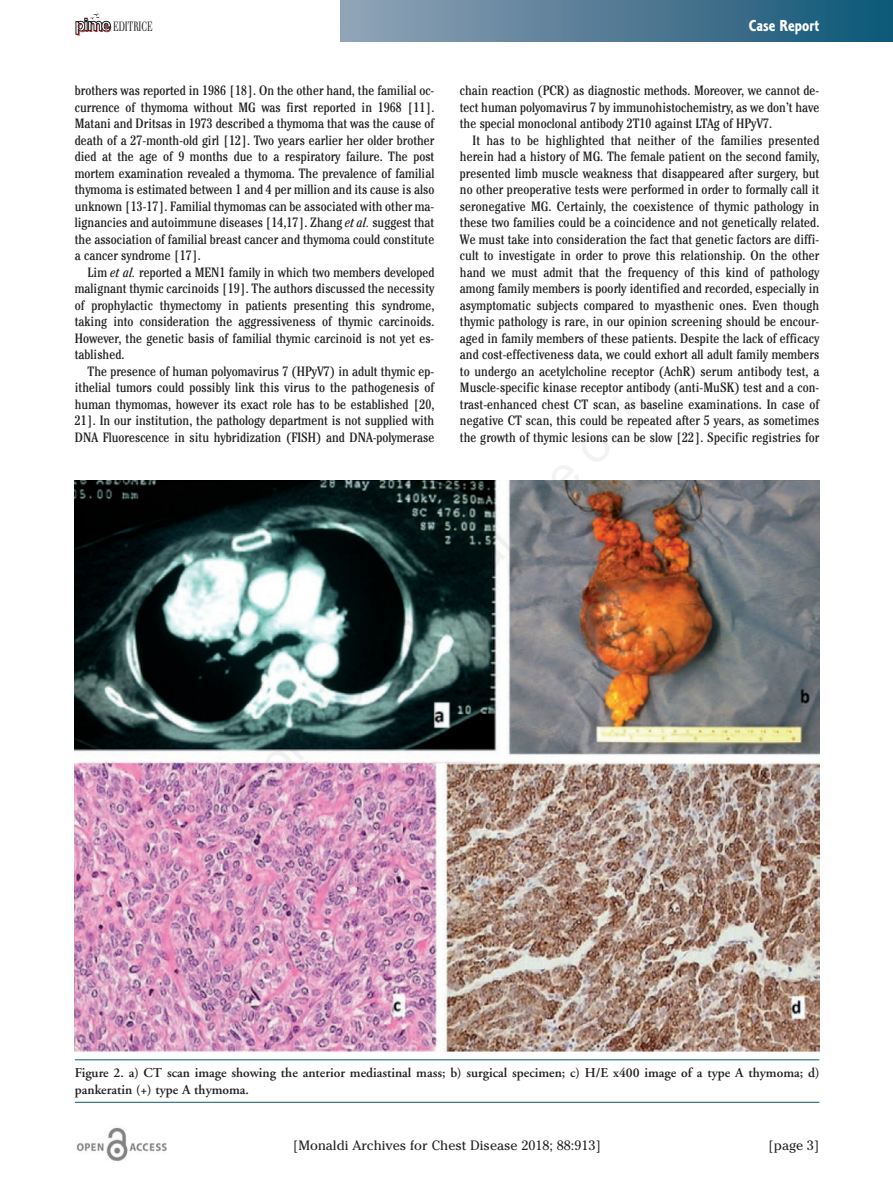
<style>
.page{position:relative;width:893px;height:1190px;background:#fff}
.page>*{position:absolute;margin:0;border:0;box-sizing:border-box;transform-origin:0 0}
.t1{font:16.5px "Corinthian Bold Condensed Plain";color:#fff}
.t2{font:condensed 13.5px/16.5px "Cheltenham";color:#231f20;text-align:justify}
.t3{font:600 13.5px/16.5px "Adobe Garamond";color:#231f20}
.t4{font:13.5px "Cheltenham";color:#231f20}
.t5{font:13.2px "Walbaum";color:#231f20;scale:.6 1}
.s1{font-family:"Helvetica";font-weight:700;font-size:17.25px;color:#ee1d23}
.s2{font-family:"Helvetica";font-weight:700;font-size:17.25px;color:#fff}
.s3{font-style:italic}
</style>
<div class="page">
<img style="left:76px;top:1127px;width:91px;height:34px">
<div style="left:341px;top:0;width:551px;height:41px;background:linear-gradient(to right,#94a2b6,#105676)"></div>
<svg style="left:90px;top:14px;width:10px;height:6px"></svg>
<img style="left:75px;top:480px;width:744px;height:571px">
<hr style="left:75px;top:1059px;width:744px;height:1px;background:#0c5876">
<hr style="left:75px;top:1102px;width:744px;height:1px;background:#0c5876">
<p class="t5" style="left:76px;top:21px;width:129px"><span class="s1">p</span><span class="s2">ime</span> EDITRICE</p>
<p class="t2" style="left:75px;top:83px;width:361px">brothers was reported in 1986 [18]. On the other hand, the familial oc&shy;currence of thymoma without MG was first reported in 1968 [11].<br>Matani and Dritsas in 1973 described a thymoma that was the cause of death of a 27-month-old girl [12]. Two years earlier her older brother died at the age of 9 months due to a respiratory failure. The post mortem examination revealed a thymoma. The prevalence of familial thymoma is estimated between 1 and 4 per million and its cause is also unknown [13-17]. Familial thymomas can be associated with other ma&shy;lignancies and autoimmune diseases [14,17]. Zhang <span class="s3">et al.</span> suggest that the association of familial breast cancer and thymoma could constitute a cancer syndrome [17].</p>
<p class="t2" style="left:75px;top:265px;width:361px;text-indent:13px">Lim <span class="s3">et al.</span> reported a MEN1 family in which two members developed malignant thymic carcinoids [19]. The authors discussed the necessity of prophylactic thymectomy in patients presenting this syndrome, taking into consideration the aggressiveness of thymic carcinoids.<br>However, the genetic basis of familial thymic carcinoid is not yet es&shy;tablished.</p>
<p class="t2" style="left:75px;top:364px;width:361px;text-indent:13px">The presence of human polyomavirus 7 (HPyV7) in adult thymic ep&shy;ithelial tumors could possibly link this virus to the pathogenesis of human thymomas, however its exact role has to be established [20, 21]. In our institution, the pathology department is not supplied with DNA Fluorescence in situ hybridization (FISH) and DNA-polymerase</p>
<p class="t1" style="left:748px;top:20px;width:72px">Case Report</p>
<p class="t2" style="left:460px;top:83px;width:361px">chain reaction (PCR) as diagnostic methods. Moreover, we cannot de&shy;tect human polyomavirus 7 by immunohistochemistry, as we don’t have the special monoclonal antibody 2T10 against LTAg of HPyV7.</p>
<p class="t2" style="left:460px;top:133px;width:361px;text-indent:13px">It has to be highlighted that neither of the families presented herein had a history of MG. The female patient on the second family, presented limb muscle weakness that disappeared after surgery, but no other preoperative tests were performed in order to formally call it seronegative MG. Certainly, the coexistence of thymic pathology in these two families could be a coincidence and not genetically related.<br>We must take into consideration the fact that genetic factors are diffi&shy;cult to investigate in order to prove this relationship. On the other hand we must admit that the frequency of this kind of pathology among family members is poorly identified and recorded, especially in asymptomatic subjects compared to myasthenic ones. Even though thymic pathology is rare, in our opinion screening should be encour&shy;aged in family members of these patients. Despite the lack of efficacy and cost-effectiveness data, we could exhort all adult family members to undergo an acetylcholine receptor (AchR) serum antibody test, a Muscle-specific kinase receptor antibody (anti-MuSK) test and a con&shy;trast-enhanced chest CT scan, as baseline examinations. In case of negative CT scan, this could be repeated after 5 years, as sometimes the growth of thymic lesions can be slow [22]. Specific registries for</p>
<p class="t3" style="left:75px;top:1065px;width:746px">Figure 2. a) CT scan image showing the anterior mediastinal mass; b) surgical specimen; c) H/E x400 image of a type A thymoma; d) pankeratin (+) type A thymoma.</p>
<p class="t4" style="left:293px;top:1140px;width:309px">[Monaldi Archives for Chest Disease 2018; 88:913]</p>
<p class="t4" style="left:768px;top:1140px;width:52px">[page 3]</p>
</div>
